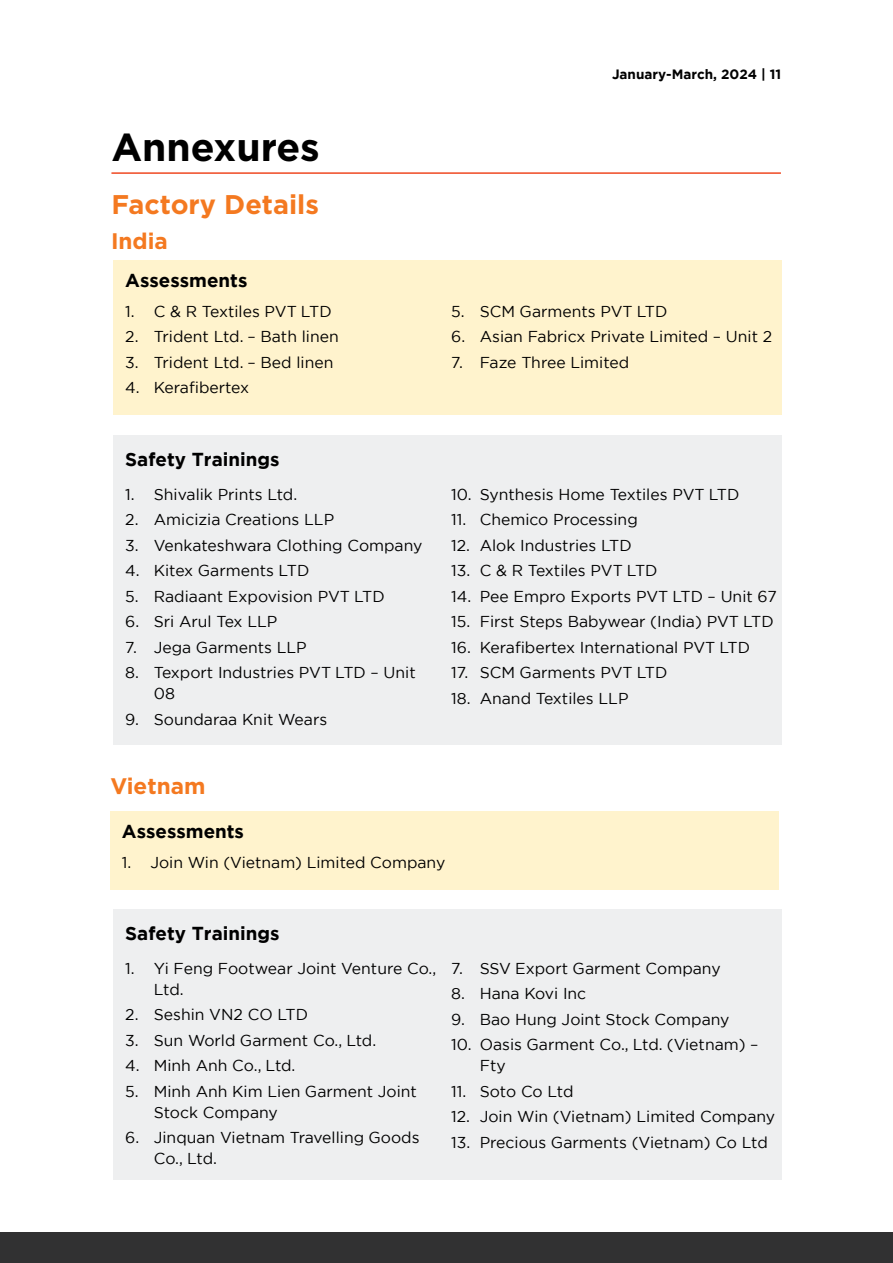
<style>
.page{position:relative;width:893px;height:1263px;background:#fff}
.page>*{position:absolute;margin:0;border:0;box-sizing:border-box;transform-origin:0 0}
.t1{font:700 39px "Gotham";color:#000}
.t2{font:700 27px "Gotham";color:#f47920}
.t3{font:700 22.5px "Gotham";color:#f47920}
.t4{font:700 18.75px "Gotham";color:#000}
.t5{font:15.75px/21px "Gotham";color:#000}
.t6{font:700 13.5px "Gotham";color:#000}
</style>
<div class="page">
<div style="left:0;top:1233px;width:893px;height:30px;background:#313132"></div>
<div style="left:113px;top:260px;width:669px;height:155px;background:#fff3cd"></div>
<div style="left:113px;top:435px;width:669px;height:310px;background:#eeeff0"></div>
<div style="left:113px;top:909px;width:669px;height:271px;background:#eeeff0"></div>
<hr style="left:111px;top:172px;width:670px;height:2px;background:#ef4923">
<div style="left:110px;top:812px;width:669px;height:78px;background:#fff3cd"></div>
<h1 class="t1" style="left:111px;top:121px;width:210px">Annexures</h1>
<h2 class="t2" style="left:111px;top:186px;width:209px">Factory Details</h2>
<h3 class="t3" style="left:111px;top:226px;width:58px">India</h3>
<p class="t4" style="left:125px;top:269px;width:124px">Assessments</p>
<p class="t5" style="left:125px;top:300px;width:208px">1. C &amp; R Textiles PVT LTD</p>
<p class="t5" style="left:125px;top:326px;width:215px">2. Trident Ltd. – Bath linen</p>
<p class="t5" style="left:125px;top:351px;width:210px">3. Trident Ltd. – Bed linen</p>
<p class="t5" style="left:125px;top:377px;width:125px">4. Kerafibertex</p>
<p class="t4" style="left:125px;top:448px;width:156px">Safety Trainings</p>
<p class="t5" style="left:125px;top:483px;width:173px">1. Shivalik Prints Ltd.</p>
<p class="t5" style="left:125px;top:509px;width:210px">2. Amicizia Creations LLP</p>
<p class="t5" style="left:125px;top:534px;width:299px">3. Venkateshwara Clothing Company</p>
<p class="t5" style="left:125px;top:560px;width:186px">4. Kitex Garments LTD</p>
<p class="t5" style="left:125px;top:585px;width:261px">5. Radiaant Expovision PVT LTD</p>
<p class="t5" style="left:125px;top:611px;width:154px">6. Sri Arul Tex LLP</p>
<p class="t5" style="left:125px;top:636px;width:183px">7. Jega Garments LLP</p>
<p class="t5" style="left:154px;top:662px;width:263px;text-indent:-29px">8. Texport Industries PVT LTD – Unit<br>08</p>
<p class="t5" style="left:125px;top:708px;width:204px">9. Soundaraa Knit Wears</p>
<h3 class="t3" style="left:110px;top:771px;width:97px">Vietnam</h3>
<p class="t4" style="left:122px;top:821px;width:124px">Assessments</p>
<p class="t6" style="left:612px;top:66px;width:171px">January-March, 2024 | 11</p>
<p class="t5" style="left:451px;top:300px;width:218px">5. SCM Garments PVT LTD</p>
<p class="t5" style="left:451px;top:326px;width:323px">6. Asian Fabricx Private Limited – Unit 2</p>
<p class="t5" style="left:451px;top:351px;width:180px">7. Faze Three Limited</p>
<p class="t5" style="left:451px;top:483px;width:290px">10. Synthesis Home Textiles PVT LTD</p>
<p class="t5" style="left:451px;top:509px;width:188px">11. Chemico Processing</p>
<p class="t5" style="left:451px;top:534px;width:182px">12. Alok Industries LTD</p>
<p class="t5" style="left:451px;top:560px;width:208px">13. C &amp; R Textiles PVT LTD</p>
<p class="t5" style="left:451px;top:585px;width:327px">14. Pee Empro Exports PVT LTD – Unit 67</p>
<p class="t5" style="left:451px;top:611px;width:324px">15. First Steps Babywear (India) PVT LTD</p>
<p class="t5" style="left:451px;top:636px;width:300px">16. Kerafibertex International PVT LTD</p>
<p class="t5" style="left:451px;top:662px;width:218px">17. SCM Garments PVT LTD</p>
<p class="t5" style="left:451px;top:687px;width:179px">18. Anand Textiles LLP</p>
<p class="t5" style="left:122px;top:852px;width:325px">1. Join Win (Vietnam) Limited Company</p>
<p class="t4" style="left:125px;top:922px;width:156px">Safety Trainings</p>
<p class="t5" style="left:154px;top:957px;width:284px;text-indent:-29px">1. Yi Feng Footwear Joint Venture Co.,<br>Ltd.</p>
<p class="t5" style="left:125px;top:1004px;width:184px">2. Seshin VN2 CO LTD</p>
<p class="t5" style="left:125px;top:1029px;width:252px">3. Sun World Garment Co., Ltd.</p>
<p class="t5" style="left:125px;top:1055px;width:172px">4. Minh Anh Co., Ltd.</p>
<p class="t5" style="left:154px;top:1080px;width:265px;text-indent:-29px">5. Minh Anh Kim Lien Garment Joint<br>Stock Company</p>
<p class="t5" style="left:154px;top:1127px;width:267px;text-indent:-29px">6. Jinquan Vietnam Travelling Goods<br>Co., Ltd.</p>
<p class="t5" style="left:451px;top:957px;width:271px">7. SSV Export Garment Company</p>
<p class="t5" style="left:451px;top:983px;width:137px">8. Hana Kovi Inc</p>
<p class="t5" style="left:451px;top:1008px;width:280px">9. Bao Hung Joint Stock Company</p>
<p class="t5" style="left:480px;top:1034px;width:280px;text-indent:-29px">10. Oasis Garment Co., Ltd. (Vietnam) –<br>Fty</p>
<p class="t5" style="left:451px;top:1080px;width:124px">11. Soto Co Ltd</p>
<p class="t5" style="left:451px;top:1106px;width:326px">12. Join Win (Vietnam) Limited Company</p>
<p class="t5" style="left:451px;top:1131px;width:318px">13. Precious Garments (Vietnam) Co Ltd</p>
</div>
